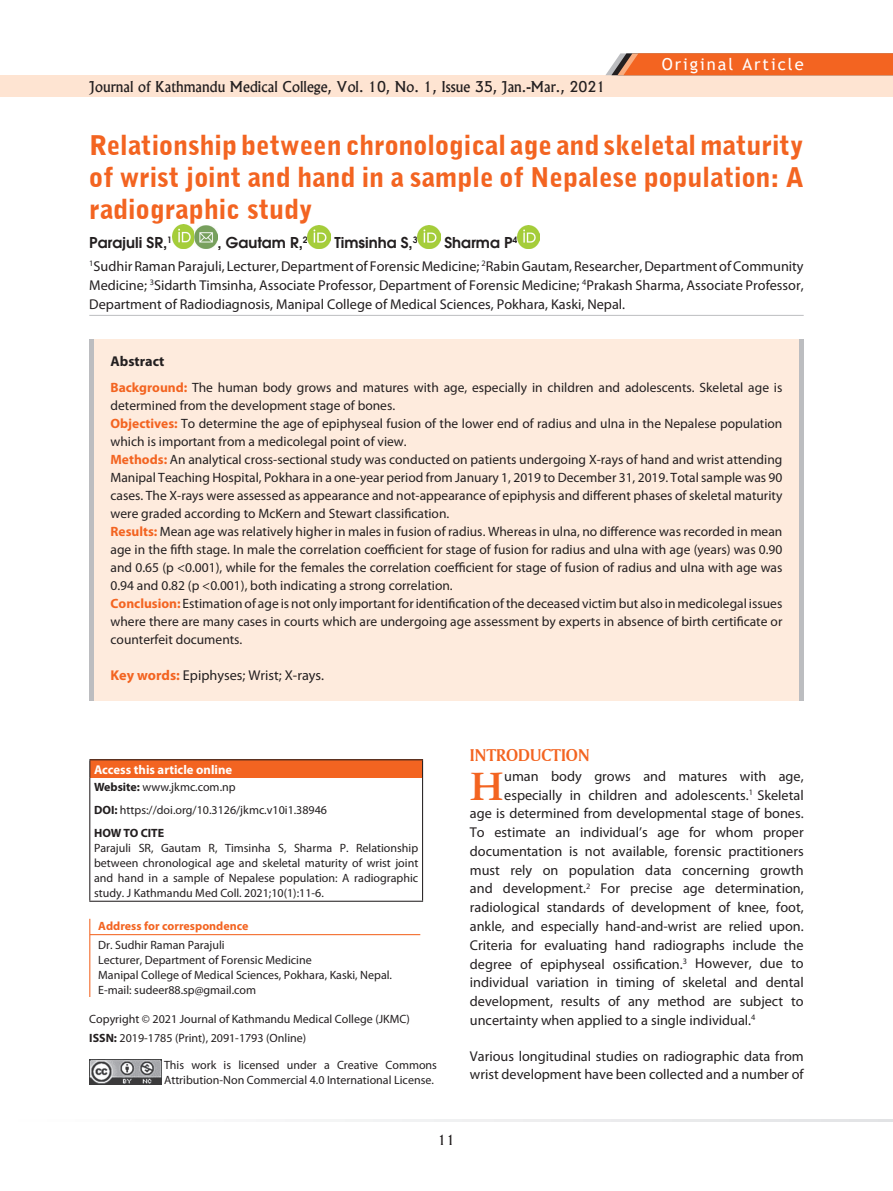
<style>
.page{position:relative;width:893px;height:1191px;background:#fff}
.page>*{position:absolute;margin:0;border:0;box-sizing:border-box;transform-origin:0 0}
.t1{font:700 44.7px "American Garamond BT";color:#f36421}
.t2{font:900 27px/32.4px "Bell Gothic BT";color:#f36421;text-align:justify}
.t3{font:18px "Amerigo BT Bold A";color:#f36421}
.t4{font:16.5px "Trebuchet MS";letter-spacing:.12em;color:#fff}
.t5{font:600 15px "Avant Garde";color:#231f20}
.t6{font:14.25px/18.8px "Myriad Pro";color:#231f20;text-align:justify}
.t7{font:14.25px "Alaska";color:#231f20}
.t8{font:700 14.25px "Myriad Pro";color:#231f20}
.t9{font:13.5px/18px "Myriad Pro";color:#231f20}
.t10{font:13.5px "Alaska";color:#231f20}
.t11{font:700 12.75px "Myriad Pro";color:#fff}
.t12{font:12px/15px "Myriad Pro";color:#231f20}
.t13{font:700 12px "Myriad Pro";color:#f36421}
.s1{font-weight:700;color:#f36421}
.s2{font-weight:700}
</style>
<div class="page">
<div style="left:0;top:75px;width:893px;height:22px;background:#fee4d2"></div>
<svg style="left:606px;top:53px;width:287px;height:22px;background:#ed6a2d"></svg>
<svg style="left:313px;top:1119px;width:580px;height:2px"></svg>
<div style="left:89px;top:339px;width:715px;height:361px;background:#feebdd"></div>
<div style="left:89px;top:339px;width:5px;height:361px;background:#bcbdc0"></div>
<div style="left:799px;top:339px;width:5px;height:361px;background:#bcbdc0"></div>
<hr style="left:89px;top:918px;width:1px;height:79px;background:#f36421">
<hr style="left:90px;top:934px;width:330px;height:1px;background:#f36421">
<hr style="left:89px;top:315px;width:715px;height:1px;background:#bcbdc0">
<img style="left:172px;top:225px;width:45px;height:23px">
<img style="left:308px;top:226px;width:22px;height:22px">
<img style="left:418px;top:226px;width:22px;height:22px">
<img style="left:517px;top:226px;width:23px;height:22px">
<div style="left:90px;top:760px;width:333px;height:18px;background:#f36421"></div>
<hr style="left:89px;top:759px;width:334px;height:1px;background:#231f20">
<svg style="left:89px;top:760px;width:1px;height:18px"></svg>
<svg style="left:422px;top:760px;width:1px;height:18px"></svg>
<hr style="left:89px;top:778px;width:1px;height:122px;background:#231f20">
<hr style="left:422px;top:778px;width:1px;height:122px;background:#231f20">
<hr style="left:89px;top:900px;width:334px;height:1px;background:#231f20">
<img style="left:89px;top:1059px;width:72px;height:25px">
<p class="t7" style="left:89px;top:77px;width:518px">Journal of Kathmandu Medical College, Vol. 10, No. 1, Issue 35, Jan.-Mar., 2021</p>
<p class="t4" style="left:662px;top:54px;width:143px">Original Article</p>
<h2 class="t2" style="left:89px;top:128px;width:716px">Relationship between chronological age and skeletal maturity of wrist joint and hand in a sample of Nepalese population: A radiographic study</h2>
<p class="t5" style="left:89px;top:233px;width:84px">Parajuli SR,<sup>1</sup></p>
<p class="t5" style="left:217px;top:233px;width:92px">, Gautam R,<sup>2</sup></p>
<p class="t5" style="left:335px;top:233px;width:85px">Timsinha S,<sup>3</sup></p>
<p class="t5" style="left:444px;top:233px;width:74px">Sharma P<sup>4</sup></p>
<p class="t6" style="left:89px;top:257px;width:716px"><sup>1</sup>Sudhir Raman Parajuli, Lecturer, Department of Forensic Medicine; <sup>2</sup>Rabin Gautam, Researcher, Department of Community Medicine; <sup>3</sup>Sidarth Timsinha, Associate Professor, Department of Forensic Medicine; <sup>4</sup>Prakash Sharma, Associate Professor, Department of Radiodiagnosis, Manipal College of Medical Sciences, Pokhara, Kaski, Nepal.</p>
<p class="t8" style="left:111px;top:351px;width:55px">Abstract</p>
<p class="t9" style="left:111px;top:378px;width:673px"><span class="s1">Background:</span> The human body grows and matures with age, especially in children and adolescents. Skeletal age is determined from the development stage of bones.<br><span class="s1">Objectives:</span> To determine the age of epiphyseal fusion of the lower end of radius and ulna in the Nepalese population which is important from a medicolegal point of view.<br><span class="s1">Methods:</span> An analytical cross-sectional study was conducted on patients undergoing X-rays of hand and wrist attending Manipal Teaching Hospital, Pokhara in a one-year period from January 1, 2019 to December 31, 2019. Total sample was 90 cases. The X-rays were assessed as appearance and not-appearance of epiphysis and different phases of skeletal maturity were graded according to McKern and Stewart classification.<br><span class="s1">Results:</span> Mean age was relatively higher in males in fusion of radius. Whereas in ulna, no difference was recorded in mean age in the fifth stage. In male the correlation coefficient for stage of fusion for radius and ulna with age (years) was 0.90 and 0.65 (p &lt;0.001), while for the females the correlation coefficient for stage of fusion of radius and ulna with age was 0.94 and 0.82 (p &lt;0.001), both indicating a strong correlation.<br><span class="s1">Conclusion:</span> Estimation of age is not only important for identification of the deceased victim but also in medicolegal issues where there are many cases in courts which are undergoing age assessment by experts in absence of birth certificate or counterfeit documents.</p>
<p class="t6" style="left:111px;top:665px;width:215px"><span class="s1">Key words:</span> Epiphyses; Wrist; X-rays.</p>
<p class="t11" style="left:94px;top:761px;width:140px">Access this article online</p>
<p class="t12" style="left:94px;top:775px;width:235px;line-height:23px"><span class="s2">Website:</span> www.jkmc.com.np<br><span class="s2">DOI:</span> https://doi.org/10.3126/jkmc.v10i1.38946<br><span class="s2">HOW TO CITE</span></p>
<p class="t12" style="left:94px;top:840px;width:326px;text-align:justify">Parajuli SR, Gautam R, Timsinha S, Sharma P. Relationship between chronological age and skeletal maturity of wrist joint and hand in a sample of Nepalese population: A radiographic study. J Kathmandu Med Coll. 2021;10(1):11-6.</p>
<p class="t13" style="left:98px;top:918px;width:152px">Address for correspondence</p>
<p class="t12" style="left:98px;top:937px;width:295px">Dr. Sudhir Raman Parajuli<br>Lecturer, Department of Forensic Medicine<br>Manipal College of Medical Sciences, Pokhara, Kaski, Nepal.<br>E-mail: sudeer88.sp@gmail.com</p>
<p class="t12" style="left:89px;top:1009px;width:322px;line-height:19.2px">Copyright © 2021 Journal of Kathmandu Medical College (JKMC)<br><span class="s2">ISSN:</span> 2019-1785 (Print), 2091-1793 (Online)</p>
<p class="t12" style="left:164px;top:1057px;width:274px">This work is licensed under a Creative Commons<br>Attribution-Non Commercial 4.0 International License.</p>
<h3 class="t3" style="left:470px;top:744px;width:121px">INTRODUCTION</h3>
<h1 class="t1" style="left:470px;top:758px;width:36px">H</h1>
<p class="t6" style="left:504px;top:766px;width:301px">uman body grows and matures with age,</p>
<p class="t6" style="left:504px;top:785px;width:301px">especially in children and adolescents.<sup>1</sup> Skeletal</p>
<p class="t6" style="left:470px;top:804px;width:335px">age is determined from developmental stage of bones.</p>
<p class="t6" style="left:470px;top:823px;width:335px">To estimate an individual’s age for whom proper</p>
<p class="t6" style="left:470px;top:841px;width:335px">documentation is not available, forensic practitioners</p>
<p class="t6" style="left:470px;top:860px;width:335px">must rely on population data concerning growth</p>
<p class="t6" style="left:470px;top:879px;width:335px">and development.<sup>2</sup> For precise age determination,</p>
<p class="t6" style="left:470px;top:898px;width:335px">radiological standards of development of knee, foot,</p>
<p class="t6" style="left:470px;top:916px;width:335px">ankle, and especially hand-and-wrist are relied upon.</p>
<p class="t6" style="left:470px;top:935px;width:335px">Criteria for evaluating hand radiographs include the</p>
<p class="t6" style="left:470px;top:954px;width:335px">degree of epiphyseal ossification.<sup>3</sup> However, due to</p>
<p class="t6" style="left:470px;top:973px;width:335px">individual variation in timing of skeletal and dental</p>
<p class="t6" style="left:470px;top:991px;width:335px">development, results of any method are subject to</p>
<p class="t6" style="left:470px;top:1010px;width:287px">uncertainty when applied to a single individual.<sup>4</sup></p>
<p class="t6" style="left:470px;top:1046px;width:335px">Various longitudinal studies on radiographic data from wrist development have been collected and a number of</p>
<p class="t10" style="left:438px;top:1131px;width:19px">11</p>
</div>
